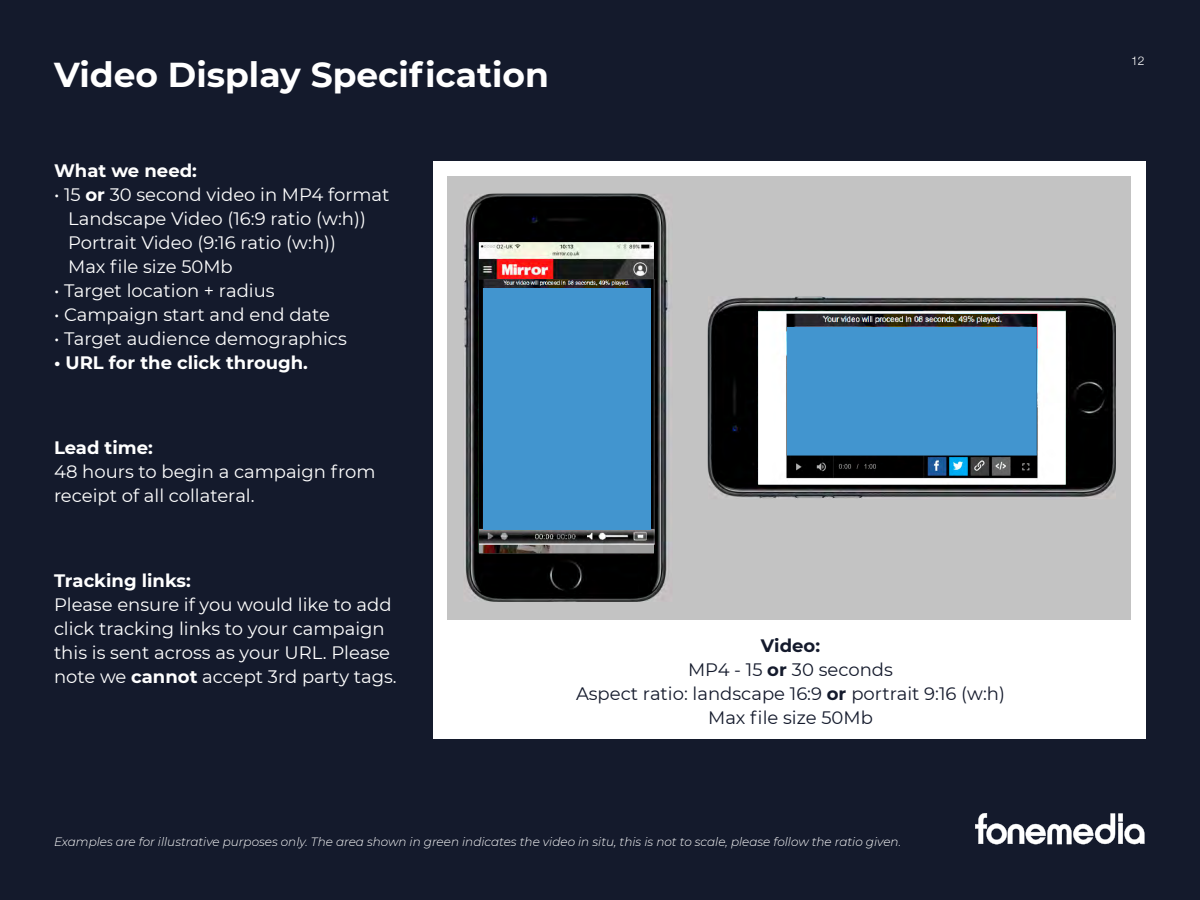
<style>
.page{position:relative;width:1200px;height:900px;background:#141a2c}
.page>*{position:absolute;margin:0;border:0;box-sizing:border-box;transform-origin:0 0}
.t1{font:700 34.5px "Montserrat";color:#fff}
.t2{font:18px/24px "Montserrat";color:#fff}
.t3{font:18px/24px "Montserrat";color:#141a2c;text-align:center}
.t4{font:700 18px "Montserrat";color:#fff}
.t5{font:italic 300 12px "Montserrat";color:#fff}
.t6{font:300 12px "Helvetica Neue";color:#fff}
.s1{font-weight:700}
</style>
<div class="page">
<svg style="left:975px;top:813px;width:169px;height:32px"></svg>
<div style="left:433px;top:161px;width:713px;height:578px;background:#fff"></div>
<div style="left:448px;top:176px;width:683px;height:443px;background:#c3c3c3"></div>
<img style="left:708px;top:296px;width:408px;height:203px">
<img style="left:758px;top:311px;width:308px;height:174px">
<img style="left:788px;top:314px;width:249px;height:13px">
<div style="left:787px;top:327px;width:250px;height:129px;background:#4295cf"></div>
<img style="left:464px;top:194px;width:206px;height:408px">
<img style="left:479px;top:242px;width:175px;height:311px">
<img style="left:479px;top:279px;width:175px;height:266px">
<div style="left:483px;top:288px;width:168px;height:242px;background:#4295cf"></div>
<h1 class="t1" style="left:54px;top:50px;width:497px">Video Display Specification</h1>
<p class="t4" style="left:54px;top:158px;width:144px">What we need:</p>
<p class="t2" style="left:68px;top:182px;width:323px;text-indent:-14px">• 15 <span class="s1">or</span> 30 second video in MP4 format<br>Landscape Video (16:9 ratio (w:h))<br>Portrait Video (9:16 ratio (w:h))<br>Max file size 50Mb</p>
<p class="t2" style="left:54px;top:278px;width:222px">• Target location + radius</p>
<p class="t2" style="left:54px;top:302px;width:278px">• Campaign start and end date</p>
<p class="t2" style="left:54px;top:326px;width:294px">• Target audience demographics</p>
<p class="t4" style="left:54px;top:349px;width:255px">• URL for the click through.</p>
<p class="t4" style="left:54px;top:435px;width:100px">Lead time:</p>
<p class="t2" style="left:54px;top:459px;width:323px">48 hours to begin a campaign from receipt of all collateral.</p>
<p class="t4" style="left:54px;top:568px;width:138px">Tracking links:</p>
<p class="t2" style="left:54px;top:592px;width:344px">Please ensure if you would like to add click tracking links to your campaign this is sent across as your URL. Please note we <span class="s1">cannot</span> accept 3rd party tags.</p>
<p class="t3" style="left:576px;top:633px;width:431px"><span class="s1">Video:<br></span>MP4 - 15 <span class="s1">or</span> 30 seconds<br>Aspect ratio: landscape 16:9 <span class="s1">or</span> portrait 9:16 (w:h)<br>Max file size 50Mb</p>
<p class="t5" style="left:54px;top:834px;width:849px">Examples are for illustrative purposes only. The area shown in green indicates the video in situ, this is not to scale, please follow the ratio given.</p>
<p class="t6" style="left:1131px;top:51px;width:15px">12</p>
</div>
